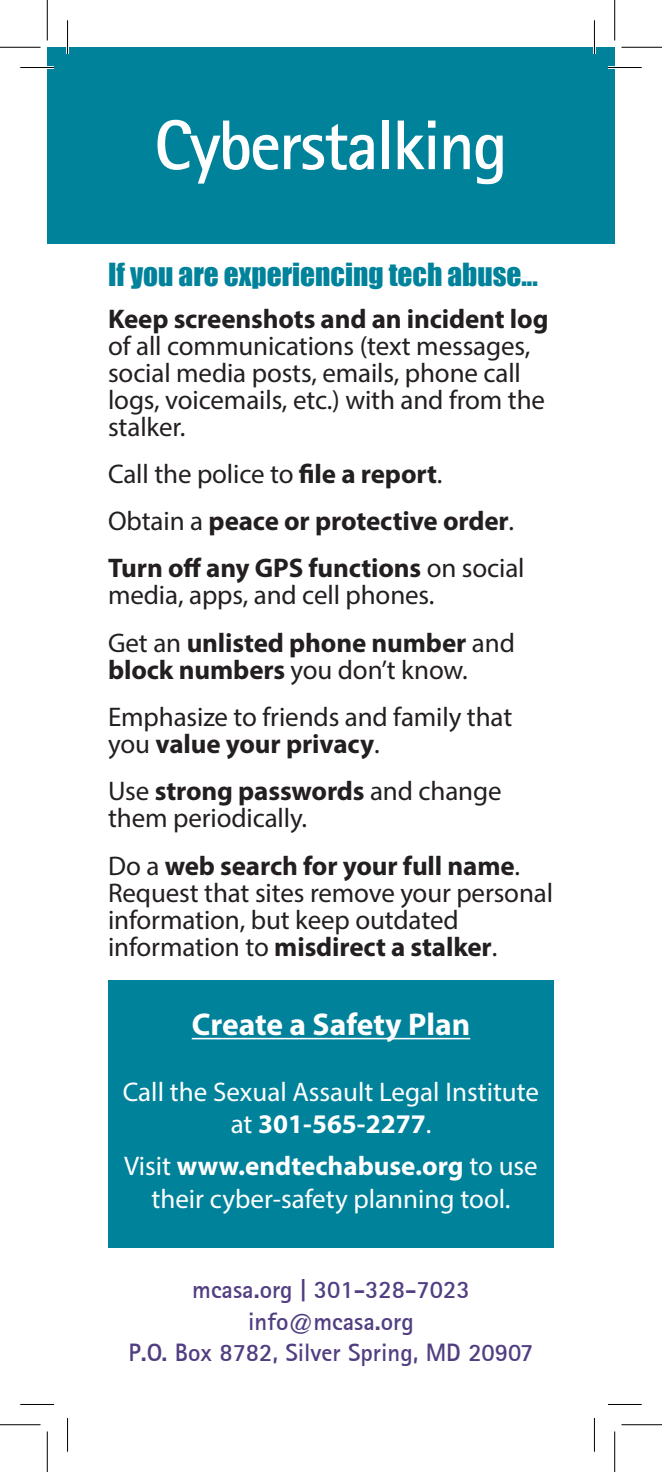
<style>
.page{position:relative;width:662px;height:1472px;background:#fff}
.page>*{position:absolute;margin:0;border:0;box-sizing:border-box;transform-origin:0 0}
.t1{font:700 69.75px "Libre Sans Serif S Si";letter-spacing:-.03em;color:#fff}
.t2{font:700 31.5px "Myriad Pro";color:#fff}
.t3{font:29.25px "Impact";color:#00829b}
.t4{font:27px/27px "Myriad Pro";letter-spacing:-.005em;color:#231f20}
.t5{font:700 27px/47.2px "Myriad Pro";letter-spacing:-.005em;color:#231f20}
.t6{font:27px/32.4px "Myriad Pro";color:#fff;text-align:center}
.t7{font:700 24.75px/31.5px "Libre Sans Serif S Si";color:#513e81;text-align:center}
.s1{font-weight:700}
.s2{font-weight:400}
</style>
<div class="page">
<div style="left:47px;top:47px;width:567px;height:197px;background:#00829b"></div>
<div style="left:108px;top:980px;width:446px;height:267px;background:#00829b"></div>
<hr style="left:192px;top:1037px;width:278px;height:2px;background:#fff">
<hr style="left:20px;top:66px;width:34px;height:3px;background:#fff">
<hr style="left:608px;top:66px;width:33px;height:3px;background:#fff">
<hr style="left:66px;top:20px;width:3px;height:34px;background:#fff">
<hr style="left:593px;top:20px;width:2px;height:34px;background:#fff">
<hr style="left:20px;top:67px;width:34px;height:1px;background:#000">
<hr style="left:608px;top:67px;width:33px;height:1px;background:#000">
<hr style="left:20px;top:1404px;width:34px;height:1px;background:#000">
<hr style="left:608px;top:1404px;width:33px;height:1px;background:#000">
<hr style="left:67px;top:20px;width:1px;height:34px;background:#000">
<hr style="left:67px;top:1418px;width:1px;height:33px;background:#000">
<hr style="left:594px;top:20px;width:1px;height:34px;background:#000">
<hr style="left:594px;top:1418px;width:1px;height:33px;background:#000">
<hr style="left:0;top:47px;width:40px;height:1px;background:#000">
<hr style="left:621px;top:47px;width:41px;height:1px;background:#000">
<hr style="left:0;top:1424px;width:40px;height:1px;background:#000">
<hr style="left:621px;top:1424px;width:41px;height:1px;background:#000">
<hr style="left:47px;top:0;width:1px;height:40px;background:#000">
<hr style="left:47px;top:1431px;width:1px;height:41px;background:#000">
<hr style="left:614px;top:0;width:1px;height:40px;background:#000">
<hr style="left:614px;top:1431px;width:1px;height:41px;background:#000">
<p class="t1" style="left:154px;top:101px;width:355px">Cyberstalking</p>
<p class="t3" style="left:108px;top:252px;width:431px">If you are experiencing tech abuse...</p>
<p class="t4" style="left:108px;top:304px;width:442px"><span class="s1">Keep screenshots and an incident log </span>of all communications (text messages, social media posts, emails, phone call logs, voicemails, etc.) with and from the stalker.</p>
<p class="t5" style="left:108px;top:449px;width:418px"><span class="s2">Call the police to</span> file a report<span class="s2">.<br>Obtain a</span> peace or protective order<span class="s2">.<br></span>Turn off any GPS functions <span class="s2">on social</span></p>
<p class="t4" style="left:108px;top:571px;width:408px;line-height:47.2px">media, apps, and cell phones.<br>Get an <span class="s1">unlisted phone number</span> and</p>
<p class="t4" style="left:108px;top:645px;width:405px;line-height:47.2px"><span class="s1">block numbers</span> you don’t know.<br>Emphasize to friends and family that</p>
<p class="t5" style="left:108px;top:719px;width:395px"><span class="s2">you</span> value your privacy<span class="s2">.<br>Use</span> strong passwords <span class="s2">and change</span></p>
<p class="t5" style="left:108px;top:793px;width:413px"><span class="s2">them periodically.<br>Do a</span> web search for your full name<span class="s2">.</span></p>
<p class="t4" style="left:108px;top:878px;width:446px">Request that sites remove your personal information, but keep outdated information to <span class="s1">misdirect a stalker</span>.</p>
<p class="t2" style="left:192px;top:1004px;width:280px">Create a Safety Plan</p>
<p class="t6" style="left:123px;top:1074px;width:418px">Call the Sexual Assault Legal Institute at <span class="s1">301-565-2277</span>.</p>
<p class="t6" style="left:124px;top:1149px;width:415px">Visit <span class="s1">www.endtechabuse.org</span> to use their cyber-safety planning tool.</p>
<p class="t7" style="left:128px;top:1273px;width:406px">mcasa.org | 301-328-7023 info@mcasa.org<br>P.O. Box 8782, Silver Spring, MD 20907</p>
</div>
